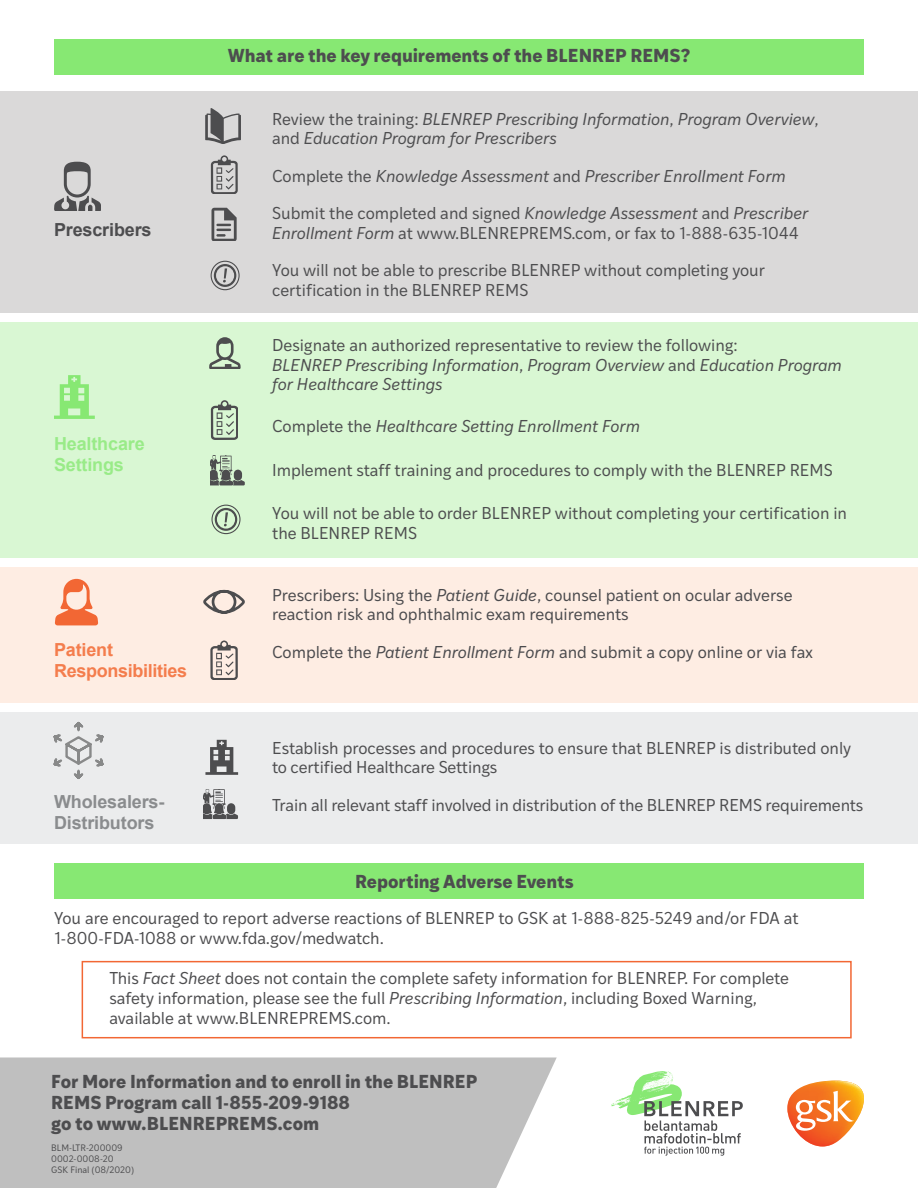
<style>
.page{position:relative;width:918px;height:1188px;background:#fff}
.page>*{position:absolute;margin:0;border:0;box-sizing:border-box;transform-origin:0 0}
.t1{font:700 18px/20.7px "Ivy Style Sans";letter-spacing:-.005em;color:#4d4d4f}
.t2{font:700 18px "Arial";letter-spacing:-.01em;color:#8a8c8e}
.t3{font:700 18px/21px "Arial";letter-spacing:-.02em;color:#f47d4d}
.t4{font:700 18px/21px "Arial";letter-spacing:-.01em;color:#99eb88}
.t5{font:700 18px "Arial";letter-spacing:-.01em;color:#4d4d4f}
.t6{font:16.5px/19.8px "Ivy Style Sans";color:#4d4d4f}
.t7{font:italic 16.5px/19.5px "Ivy Style Sans";color:#4d4d4f}
.t8{font:16.5px/19.8px "Ivy Style Sans";color:#4a4a4d}
.t9{font:9px/10.8px "Ivy Style Sans";color:#4d4d4f}
.s1{font-style:normal}
.s2{font-style:italic}
</style>
<div class="page">
<div style="left:0;top:712px;width:918px;height:132px;background:#ebeced"></div>
<div style="left:0;top:322px;width:918px;height:236px;background:#d9f7d3"></div>
<svg style="left:54px;top:375px;width:41px;height:44px"></svg>
<div style="left:0;top:567px;width:918px;height:136px;background:#feede3"></div>
<svg style="left:55px;top:579px;width:43px;height:46px"></svg>
<div style="left:0;top:1057px;width:557px;height:131px;background:#bfbfbf"></div>
<div style="left:0;top:92px;width:918px;height:221px;background:#dad9d9"></div>
<div style="left:54px;top:39px;width:810px;height:36px;background:#87e873"></div>
<svg style="left:787px;top:1081px;width:77px;height:65px"></svg>
<svg style="left:611px;top:1071px;width:132px;height:85px"></svg>
<div style="left:82px;top:961px;width:770px;height:77px;border:2px solid #f26734"></div>
<div style="left:54px;top:863px;width:810px;height:36px;background:#87e873"></div>
<svg style="left:54px;top:162px;width:47px;height:49px"></svg>
<svg style="left:203px;top:589px;width:42px;height:25px"></svg>
<svg style="left:210px;top:641px;width:27px;height:39px"></svg>
<svg style="left:211px;top:400px;width:27px;height:39px"></svg>
<svg style="left:211px;top:155px;width:26px;height:39px"></svg>
<svg style="left:205px;top:108px;width:35px;height:36px"></svg>
<svg style="left:211px;top:261px;width:29px;height:29px"></svg>
<svg style="left:210px;top:455px;width:35px;height:30px"></svg>
<svg style="left:209px;top:337px;width:31px;height:32px"></svg>
<svg style="left:212px;top:208px;width:24px;height:33px"></svg>
<svg style="left:212px;top:505px;width:29px;height:29px"></svg>
<svg style="left:53px;top:721px;width:51px;height:58px"></svg>
<svg style="left:203px;top:789px;width:35px;height:30px"></svg>
<svg style="left:205px;top:740px;width:33px;height:35px"></svg>
<p class="t5" style="left:54px;top:217px;width:99px">Prescribers</p>
<p class="t4" style="left:54px;top:434px;width:92px">Healthcare<br>Settings</p>
<p class="t3" style="left:54px;top:640px;width:135px">Patient<br>Responsibilities</p>
<p class="t1" style="left:228px;top:43px;width:464px">What are the key requirements of the BLENREP REMS?</p>
<p class="t7" style="left:272px;top:108px;width:548px"><span class="s1">Review the training:</span> BLENREP Prescribing Information<span class="s1">,</span> Program Overview<span class="s1">, and</span> Education Program for Prescribers</p>
<p class="t7" style="left:272px;top:165px;width:515px"><span class="s1">Complete the</span> Knowledge Assessment <span class="s1">and</span> Prescriber Enrollment Form</p>
<p class="t6" style="left:272px;top:203px;width:538px">Submit the completed and signed <span class="s2">Knowledge Assessment</span> and <span class="s2">Prescriber<br>Enrollment Form</span> at www.BLENREPREMS.com, or fax to 1-888-635-1044</p>
<p class="t6" style="left:272px;top:260px;width:495px">You will not be able to prescribe BLENREP without completing your certification in the BLENREP REMS</p>
<p class="t7" style="left:272px;top:335px;width:571px"><span class="s1">Designate an authorized representative to review the following:<br></span>BLENREP Prescribing Information<span class="s1">,</span> Program Overview <span class="s1">and</span> Education Program for Healthcare Settings</p>
<p class="t7" style="left:272px;top:416px;width:370px"><span class="s1">Complete the</span> Healthcare Setting Enrollment Form</p>
<p class="t6" style="left:272px;top:459px;width:562px">Implement staff training and procedures to comply with the BLENREP REMS</p>
<p class="t6" style="left:272px;top:503px;width:577px">You will not be able to order BLENREP without completing your certification in the BLENREP REMS</p>
<p class="t8" style="left:272px;top:584px;width:522px">Prescribers: Using the <span class="s2">Patient Guide</span>, counsel patient on ocular adverse reaction risk and ophthalmic exam requirements</p>
<p class="t8" style="left:272px;top:642px;width:542px">Complete the <span class="s2">Patient Enrollment Form</span> and submit a copy online or via fax</p>
<p class="t6" style="left:272px;top:737px;width:581px">Establish processes and procedures to ensure that BLENREP is distributed only to certified Healthcare Settings</p>
<p class="t2" style="left:54px;top:789px;width:112px">Wholesalers-</p>
<p class="t6" style="left:272px;top:795px;width:593px">Train all relevant staff involved in distribution of the BLENREP REMS requirements</p>
<p class="t2" style="left:54px;top:810px;width:102px">Distributors</p>
<p class="t1" style="left:355px;top:869px;width:220px">Reporting Adverse Events</p>
<p class="t6" style="left:54px;top:908px;width:746px">You are encouraged to report adverse reactions of BLENREP to GSK at 1-888-825-5249 and/or FDA at<br>1-800-FDA-1088 or www.fda.gov/medwatch.</p>
<p class="t6" style="left:109px;top:968px;width:681px">This <span class="s2">Fact Sheet</span> does not contain the complete safety information for BLENREP. For complete safety information, please see the full <span class="s2">Prescribing Information</span>, including Boxed Warning, available at www.BLENREPREMS.com.</p>
<p class="t1" style="left:51px;top:1070px;width:428px">For More Information and to enroll in the BLENREP<br>REMS Program call 1-855-209-9188<br>go to www.BLENREPREMS.com</p>
<p class="t9" style="left:51px;top:1142px;width:84px">BLM-LTR-200009<br>0002-0008-20<br>GSK Final (08/2020)</p>
</div>
